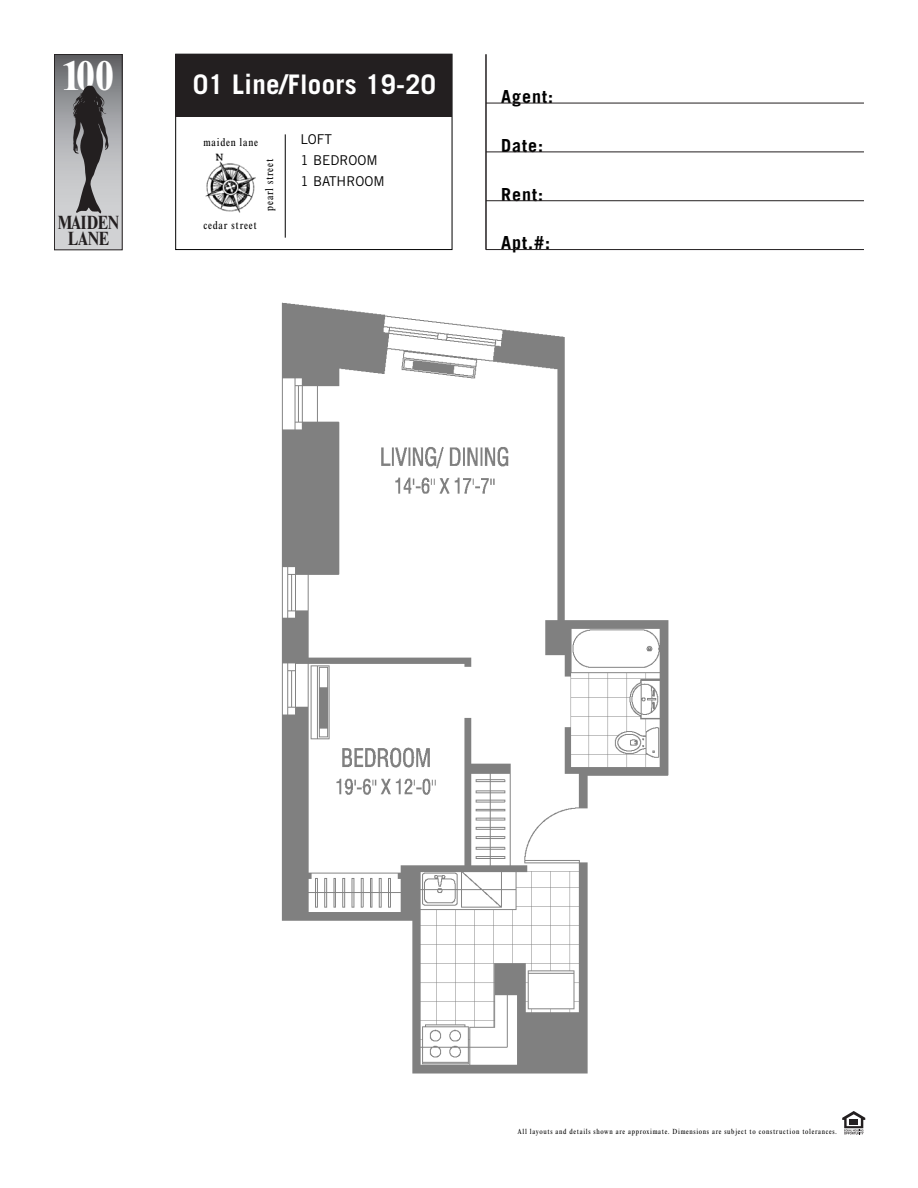
<style>
.page{position:relative;width:918px;height:1188px;background:#fff}
.page>*{position:absolute;margin:0;border:0;box-sizing:border-box;transform-origin:0 0}
.t1{font:700 condensed 42.3px "Times New Roman";color:#fff}
.t2{font:700 27px "Trade Gothic";letter-spacing:.01em;color:#fff}
.t3{font:700 condensed 19.35px/15.9px "Times New Roman";color:#231f20;text-align:center}
.t4{font:700 18px "Trade Gothic";letter-spacing:.055em;color:#000}
.t5{font:13.5px/21px "Trade Gothic";color:#000}
.t6{font:condensed 11.25px "Times New Roman";letter-spacing:.07em;color:#000}
.t7{font:condensed 7.5px "Times New Roman";letter-spacing:.09em;color:#000}
</style>
<div class="page">
<img style="left:205px;top:153px;width:51px;height:60px">
<img style="left:281px;top:302px;width:388px;height:772px">
<svg style="left:842px;top:1111px;width:23px;height:23px"></svg>
<hr style="left:285px;top:134px;width:1px;height:104px;background:#000">
<svg style="left:56px;top:56px;width:64px;height:192px;background:#abacaf"></svg>
<div style="left:54px;top:54px;width:68px;height:196px;border:1px solid #231f20"></div>
<img style="left:73px;top:85px;width:35px;height:129px">
<hr style="left:485px;top:54px;width:2px;height:196px;background:#231f20">
<hr style="left:486px;top:103px;width:378px;height:1px;background:#231f20">
<hr style="left:486px;top:152px;width:378px;height:1px;background:#231f20">
<hr style="left:486px;top:200px;width:378px;height:1px;background:#231f20">
<hr style="left:486px;top:249px;width:378px;height:1px;background:#231f20">
<div style="left:175px;top:54px;width:277px;height:63px;background:#231f20"></div>
<h1 class="t1" style="left:62px;top:61px;width:54px">100</h1>
<h3 class="t3" style="left:58px;top:217px;width:63px">MAIDEN<br>LANE</h3>
<h2 class="t2" style="left:193px;top:75px;width:244px">01 Line/Floors 19-20</h2>
<h3 class="t6" style="left:203px;top:137px;width:56px">maiden lane</h3>
<h3 class="t6" style="left:203px;top:221px;width:55px">cedar street</h3>
<h3 class="t6" style="left:265px;top:211px;width:54px;rotate:-90deg">pearl street</h3>
<h3 class="t5" style="left:300px;top:130px;width:86px">LOFT<br>1 BEDROOM<br>1 BATHROOM</h3>
<h3 class="t4" style="left:501px;top:90px;width:53px">Agent:</h3>
<h3 class="t4" style="left:501px;top:139px;width:43px">Date:</h3>
<h3 class="t4" style="left:501px;top:188px;width:43px">Rent:</h3>
<h3 class="t4" style="left:501px;top:236px;width:50px">Apt.#:</h3>
<p class="t7" style="left:518px;top:1128px;width:321px">All layouts and details shown are approximate. Dimensions are subject to construction tolerances.</p>
</div>
